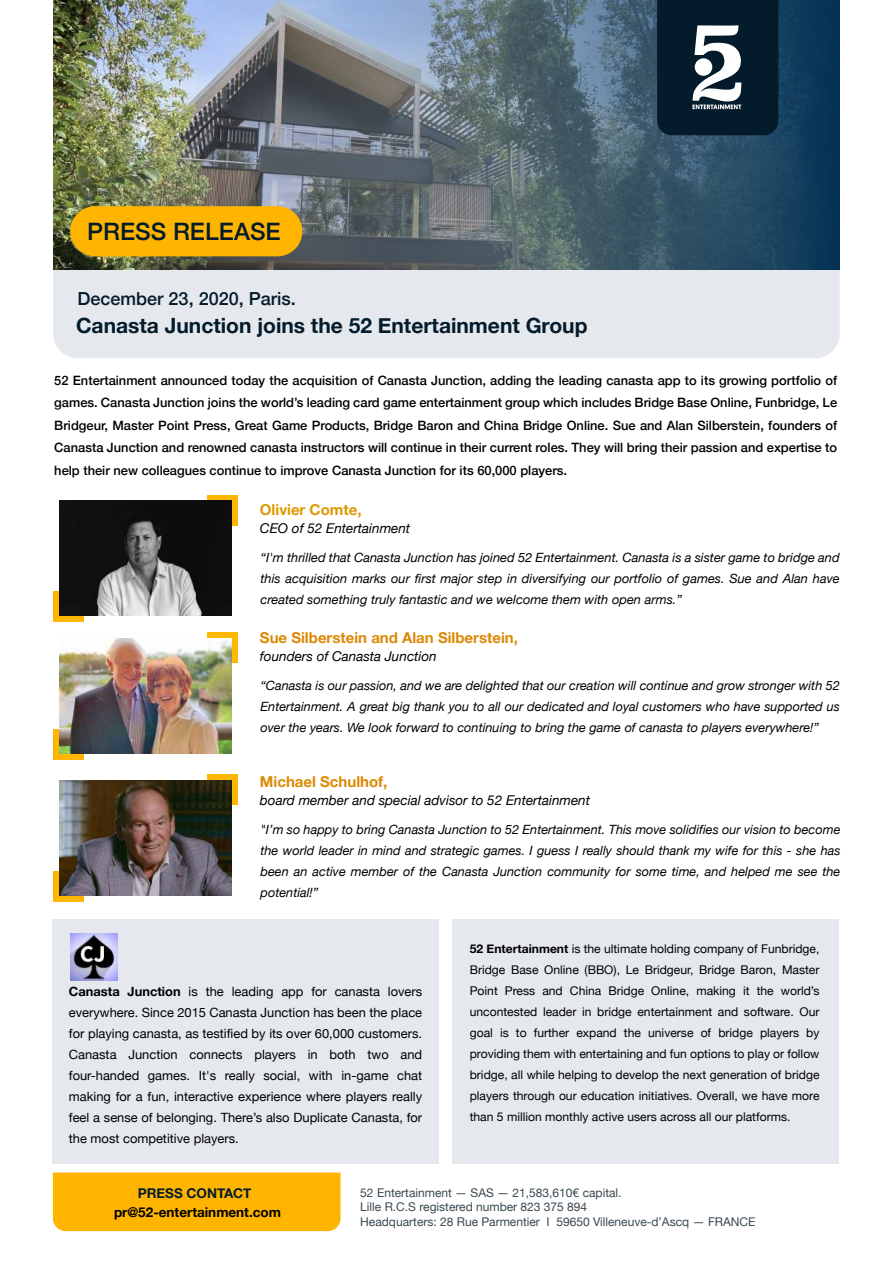
<style>
.page{position:relative;width:893px;height:1263px;background:#fff}
.page>*{position:absolute;margin:0;border:0;box-sizing:border-box;transform-origin:0 0}
.t1{font:500 24px "Helvetica Neue";color:#041b2b}
.t2{font:700 21px "Helvetica Neue";color:#041b2b}
.t3{font:500 18px "Helvetica Neue";color:#041b2b}
.t4{font:700 15px "Helvetica Neue";color:#dc8905}
.t5{font:700 15px "Helvetica Neue";color:#de9900}
.t6{font:italic 13.5px "Helvetica Neue";color:#000}
.t7{font:700 13.5px "Helvetica Neue";color:#000}
.t8{font:700 13.5px "Helvetica Neue";color:#041b2b}
.t9{font:500 12.9px/22.5px "Helvetica Neue";color:#000;text-align:justify}
.t10{font:italic 12.75px/21px "Helvetica Neue";color:#000;text-align:justify}
.t11{font:12.75px/21px "Helvetica Neue";color:#000;text-align:justify}
.t12{font:12px/21px "Helvetica Neue";color:#000;text-align:justify}
.t13{font:12px/14.4px "Helvetica Neue";color:#394851}
.s1{font-weight:700}
</style>
<div class="page">
<div style="left:53px;top:0;width:787px;height:358px;background:#e5e8ec;border-radius:24px"></div>
<img style="left:53px;top:0;width:787px;height:269px">
<div style="left:70px;top:206px;width:232px;height:50px;background:#ffb500;border-radius:25px"></div>
<div style="left:52px;top:919px;width:387px;height:244px;background:#e5e8ec"></div>
<div style="left:452px;top:919px;width:386px;height:244px;background:#e5e8ec"></div>
<div style="left:53px;top:592px;width:31px;height:30px;background:#ffb600"></div>
<div style="left:208px;top:495px;width:30px;height:30px;background:#ffb600"></div>
<img style="left:59px;top:501px;width:173px;height:115px">
<div style="left:53px;top:729px;width:31px;height:30px;background:#ffb600"></div>
<div style="left:208px;top:632px;width:30px;height:30px;background:#ffb600"></div>
<div style="left:53px;top:1172px;width:287px;height:59px;background:#ffb500"></div>
<svg style="left:657px;top:0;width:121px;height:135px;background:#283b49"></svg>
<img style="left:59px;top:638px;width:173px;height:115px">
<div style="left:53px;top:871px;width:31px;height:30px;background:#ffb600"></div>
<div style="left:208px;top:774px;width:30px;height:31px;background:#ffb600"></div>
<img style="left:59px;top:780px;width:173px;height:115px">
<img style="left:70px;top:933px;width:47px;height:48px">
<h1 class="t1" style="left:87px;top:212px;width:195px">PRESS RELEASE</h1>
<h3 class="t3" style="left:78px;top:284px;width:220px">December 23, 2020, Paris.</h3>
<h2 class="t2" style="left:76px;top:309px;width:513px">Canasta Junction joins the 52 Entertainment Group</h2>
<p class="t9" style="left:54px;top:368px;width:784px">52 Entertainment announced today the acquisition of Canasta Junction, adding the leading canasta app to its growing portfolio of games. Canasta Junction joins the world’s leading card game entertainment group which includes Bridge Base Online, Funbridge, Le Bridgeur, Master Point Press, Great Game Products, Bridge Baron and China Bridge Online. Sue and Alan Silberstein, founders of Canasta Junction and renowned canasta instructors will continue in their current roles. They will bring their passion and expertise to help their new colleagues continue to improve Canasta Junction for its 60,000 players.</p>
<p class="t5" style="left:260px;top:498px;width:103px">Olivier Comte,</p>
<p class="t6" style="left:260px;top:518px;width:152px">CEO of 52 Entertainment</p>
<p class="t10" style="left:261px;top:547px;width:581px">“I'm thrilled that Canasta Junction has joined 52 Entertainment. Canasta is a sister game to bridge and this acquisition marks our first major step in diversifying our portfolio of games. Sue and Alan have created something truly fantastic and we welcome them with open arms.”</p>
<p class="t4" style="left:260px;top:626px;width:260px">Sue Silberstein and Alan Silberstein,</p>
<p class="t6" style="left:260px;top:647px;width:178px">founders of Canasta Junction</p>
<p class="t10" style="left:261px;top:676px;width:581px">“Canasta is our passion, and we are delighted that our creation will continue and grow stronger with 52<br>Entertainment. A great big thank you to all our dedicated and loyal customers who have supported us over the years. We look forward to continuing to bring the game of canasta to players everywhere!”</p>
<p class="t4" style="left:260px;top:770px;width:129px">Michael Schulhof,</p>
<p class="t6" style="left:260px;top:790px;width:332px">board member and special advisor to 52 Entertainment</p>
<p class="t10" style="left:261px;top:819px;width:581px">"I’m so happy to bring Canasta Junction to 52 Entertainment. This move solidifies our vision to become the world leader in mind and strategic games. I guess I really should thank my wife for this - she has been an active member of the Canasta Junction community for some time, and helped me see the potential!”</p>
<p class="t11" style="left:69px;top:981px;width:355px"><span class="s1">Canasta Junction</span> is the leading app for canasta lovers everywhere. Since 2015 Canasta Junction has been the place for playing canasta, as testified by its over 60,000 customers.<br>Canasta Junction connects players in both two and four-handed games. It's really social, with in-game chat making for a fun, interactive experience where players really feel a sense of belonging. There’s also Duplicate Canasta, for the most competitive players.</p>
<p class="t12" style="left:470px;top:939px;width:351px"><span class="s1">52 Entertainment</span> is the ultimate holding company of Funbridge, Bridge Base Online (BBO), Le Bridgeur, Bridge Baron, Master Point Press and China Bridge Online, making it the world’s uncontested leader in bridge entertainment and software. Our goal is to further expand the universe of bridge players by providing them with entertaining and fun options to play or follow bridge, all while helping to develop the next generation of bridge players through our education initiatives. Overall, we have more than 5 million monthly active users across all our platforms.</p>
<p class="t8" style="left:138px;top:1182px;width:115px">PRESS CONTACT</p>
<p class="t7" style="left:114px;top:1201px;width:169px">pr@52-entertainment.com</p>
<p class="t13" style="left:360px;top:1186px;width:397px">52 Entertainment — SAS — 21,583,610€ capital.<br>Lille R.C.S registered number 823 375 894<br>Headquarters: 28 Rue Parmentier I 59650 Villeneuve-d’Ascq — FRANCE</p>
</div>
